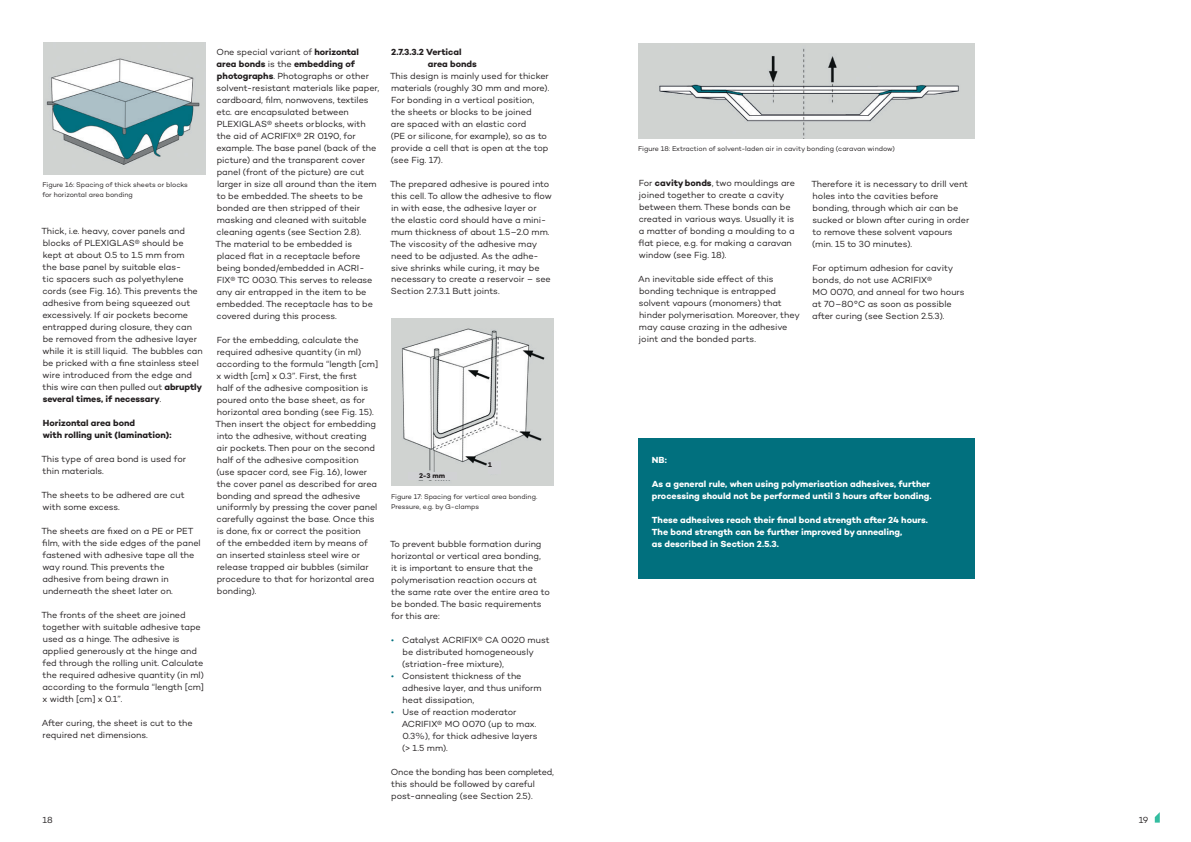
<style>
.page{position:relative;width:1191px;height:842px;background:#fff}
.page>*{position:absolute;margin:0;border:0;box-sizing:border-box;transform-origin:0 0}
.t1{font:9px/12px "Campton";letter-spacing:-.005em;color:#231f20}
.t2{font:700 9px/12px "Campton";color:#fff}
.t3{font:700 9px/12px "Campton";color:#231f20}
.t4{font:7px/10px "Campton";letter-spacing:-.005em;color:#231f20}
.t5{font:700 7px "Campton";color:#231f20}
.s1{font-weight:700}
.s2{color:#01707e}
</style>
<div class="page">
<svg style="left:1154px;top:813px;width:5px;height:10px"></svg>
<img style="left:391px;top:319px;width:162px;height:167px">
<img style="left:43px;top:43px;width:162px;height:132px">
<div style="left:638px;top:438px;width:336px;height:141px;background:#01707e"></div>
<img style="left:638px;top:43px;width:336px;height:96px">
<div style="left:488px;top:462px;width:13px;height:12px;background:#d1d2d4"></div>
<div style="left:407px;top:472px;width:49px;height:8px;background:#d1d2d4"></div>
<p class="t4" style="left:42px;top:179px;width:147px">Figure 16: Spacing of thick sheets or blocks for horizontal area bonding</p>
<p class="t1" style="left:41px;top:225px;width:163px">Thick, i.e. heavy, cover panels and blocks of PLEXIGLAS® should be kept at about 0.5 to 1.5 mm from<br>the base panel by suitable elas-<br>tic spacers such as polyethylene cords (see Fig. 16). This prevents the adhesive from being squeezed out excessively. If air pockets become entrapped during closure, they can be removed from the adhesive layer while it is still liquid. The bubbles can be pricked with a fine stainless steel wire introduced from the edge and this wire can then pulled out <span class="s1">abruptly several times, if necessary</span>.</p>
<p class="t3" style="left:43px;top:417px;width:130px">Horizontal area bond<br>with rolling unit (lamination):</p>
<p class="t1" style="left:41px;top:453px;width:146px">This type of area bond is used for thin materials.</p>
<p class="t1" style="left:41px;top:489px;width:145px">The sheets to be adhered are cut with some excess.</p>
<p class="t1" style="left:41px;top:525px;width:161px">The sheets are fixed on a PE or PET film, with the side edges of the panel fastened with adhesive tape all the way round. This prevents the adhesive from being drawn in underneath the sheet later on.</p>
<p class="t1" style="left:41px;top:609px;width:164px">The fronts of the sheet are joined together with suitable adhesive tape used as a hinge. The adhesive is applied generously at the hinge and fed through the rolling unit. Calculate the required adhesive quantity (in ml) according to the formula “length [cm] x width [cm] x 0.1”.</p>
<p class="t1" style="left:42px;top:717px;width:152px">After curing, the sheet is cut to the required net dimensions.</p>
<p class="t1" style="left:216px;top:45px;width:165px">One special variant of <span class="s1">horizontal area bonds</span> is the <span class="s1">embedding of photographs</span>. Photographs or other solvent-resistant materials like paper, cardboard, film, nonwovens, textiles etc. are encapsulated between PLEXIGLAS® sheets orblocks, with the aid of ACRIFIX® 2R 0190, for example. The base panel (back of the picture) and the transparent cover panel (front of the picture) are cut larger in size all around than the item to be embedded. The sheets to be bonded are then stripped of their masking and cleaned with suitable cleaning agents (see Section 2.8).<br>The material to be embedded is placed flat in a receptacle before being bonded/embedded in ACRI-FIX® TC 0030. This serves to release any air entrapped in the item to be embedded. The receptacle has to be covered during this process.</p>
<p class="t1" style="left:216px;top:333px;width:164px">For the embedding, calculate the required adhesive quantity (in ml) according to the formula “length [cm] x width [cm] x 0.3”. First, the first<br>half of the adhesive composition is poured onto the base sheet, as for horizontal area bonding (see Fig. 15).<br>Then insert the object for embedding into the adhesive, without creating air pockets. Then pour on the second half of the adhesive composition<br>(use spacer cord, see Fig. 16), lower the cover panel as described for area bonding and spread the adhesive uniformly by pressing the cover panel carefully against the base. Once this is done, fix or correct the position<br>of the embedded item by means of an inserted stainless steel wire or release trapped air bubbles (similar procedure to that for horizontal area bonding).</p>
<p class="t3" style="left:428px;top:45px;width:50px;text-indent:-37px">2.7.3.3.2 Vertical area bonds</p>
<p class="t1" style="left:390px;top:69px;width:161px">This design is mainly used for thicker materials (roughly 30 mm and more).<br>For bonding in a vertical position, the sheets or blocks to be joined<br>are spaced with an elastic cord<br>(PE or silicone, for example), so as to provide a cell that is open at the top (see Fig. 17).</p>
<p class="t1" style="left:390px;top:177px;width:163px">The prepared adhesive is poured into this cell. To allow the adhesive to flow in with ease, the adhesive layer or the elastic cord should have a mini&shy;mum thickness of about 1.5–2.0 mm.<br>The viscosity of the adhesive may need to be adjusted. As the adhe&shy;sive shrinks while curing, it may be necessary to create a reservoir – see Section 2.7.3.1 Butt joints.</p>
<p class="t5" style="left:419px;top:471px;width:27px">2-3 mm</p>
<p class="t5" style="left:488px;top:460px;width:5px">1</p>
<p class="t4" style="left:391px;top:491px;width:148px">Figure 17: Spacing for vertical area bonding.<br>Pressure, e.g. by G-clamps</p>
<p class="t1" style="left:390px;top:537px;width:161px">To prevent bubble formation during horizontal or vertical area bonding,<br>it is important to ensure that the polymerisation reaction occurs at the same rate over the entire area to be bonded. The basic requirements for this are:</p>
<p class="t1" style="left:402px;top:633px;width:149px;text-indent:-11px"><span class="s2">•</span> Catalyst ACRIFIX® CA 0020 must be distributed homogeneously (striation-free mixture),</p>
<p class="t1" style="left:402px;top:669px;width:141px;text-indent:-11px"><span class="s2">•</span> Consistent thickness of the adhesive layer, and thus uniform heat dissipation,</p>
<p class="t1" style="left:402px;top:705px;width:137px;text-indent:-11px"><span class="s2">•</span> Use of reaction moderator<br>ACRIFIX® MO 0070 (up to max.<br>0.3%), for thick adhesive layers (&gt; 1.5 mm).</p>
<p class="t1" style="left:391px;top:765px;width:164px">Once the bonding has been completed, this should be followed by careful post-annealing (see Section 2.5).</p>
<p class="t4" style="left:638px;top:143px;width:258px">Figure 18: Extraction of solvent-laden air in cavity bonding (caravan window)</p>
<p class="t1" style="left:811px;top:177px;width:159px">Therefore it is necessary to drill vent holes into the cavities before bonding, through which air can be sucked or blown after curing in order to remove these solvent vapours (min. 15 to 30 minutes).</p>
<p class="t1" style="left:812px;top:261px;width:154px">For optimum adhesion for cavity bonds, do not use ACRIFIX®<br>MO 0070, and anneal for two hours at 70–80°C as soon as possible after curing (see Section 2.5.3).</p>
<p class="t1" style="left:638px;top:177px;width:158px">For <span class="s1">cavity bonds</span>, two mouldings are joined together to create a cavity between them. These bonds can be created in various ways. Usually it is a matter of bonding a moulding to a flat piece, e.g. for making a caravan window (see Fig. 18).</p>
<p class="t1" style="left:638px;top:273px;width:163px">An inevitable side effect of this bonding technique is entrapped solvent vapours (monomers) that hinder polymerisation. Moreover, they may cause crazing in the adhesive joint and the bonded parts.</p>
<p class="t2" style="left:652px;top:453px;width:16px">NB:</p>
<p class="t2" style="left:652px;top:477px;width:281px">As a general rule, when using polymerisation adhesives, further processing should not be performed until 3 hours after bonding.</p>
<p class="t2" style="left:652px;top:513px;width:277px">These adhesives reach their final bond strength after 24 hours.<br>The bond strength can be further improved by annealing,<br>as described in Section 2.5.3.</p>
<p class="t1" style="left:43px;top:813px;width:12px">18</p>
<p class="t1" style="left:1138px;top:813px;width:11px">19</p>
</div>
